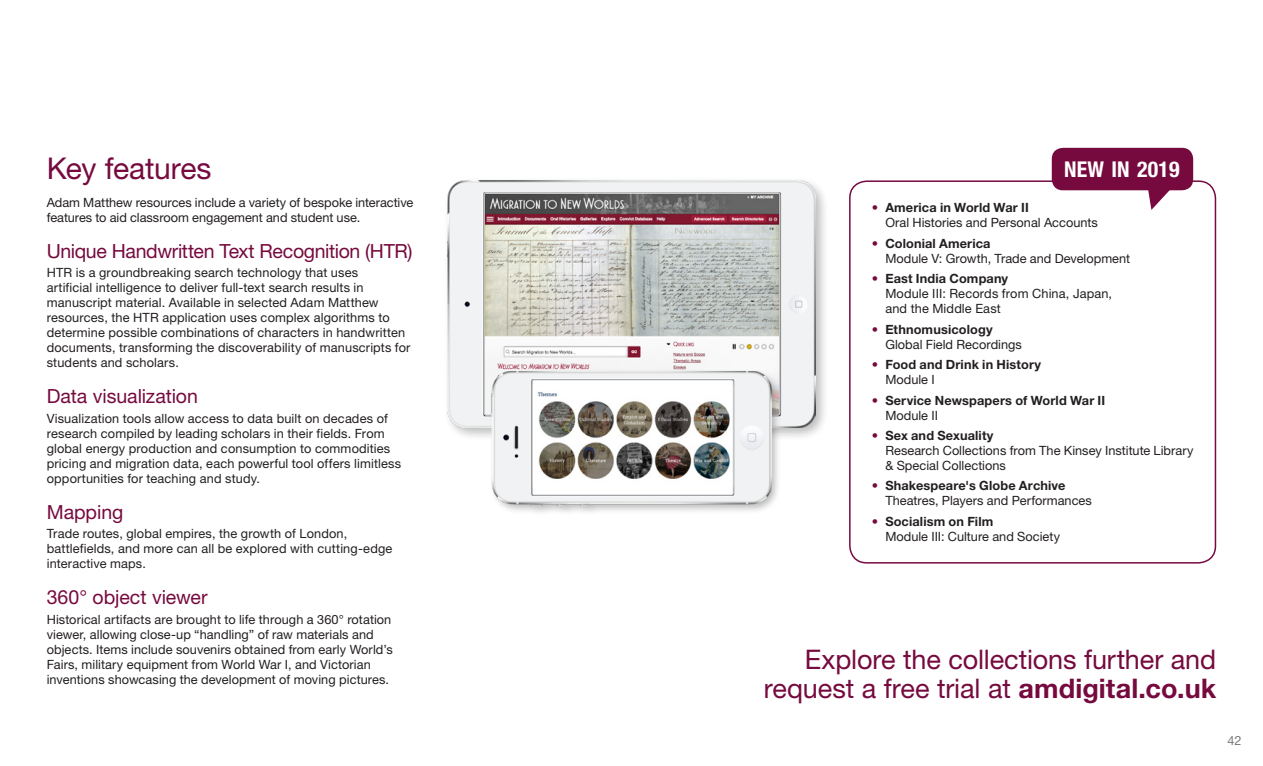
<style>
.page{position:relative;width:1263px;height:766px;background:#fff}
.page>*{position:absolute;margin:0;border:0;box-sizing:border-box;transform-origin:0 0}
.t1{font:30px "Helvetica Neue LT Std";letter-spacing:-.01em;color:#760a3e}
.InsideURL{font:27px/28.5px "Helvetica Neue LT Std";letter-spacing:-.005em;color:#760a3e;text-align:right}
.t2{font:700 condensed 21.75px "Helvetica Neue LT Std";letter-spacing:.01em;color:#fff}
.Subheader{font:19.5px "Helvetica Neue LT Std";letter-spacing:-.01em;color:#760a3e}
.Text{font:12.75px/15px "Helvetica Neue LT Std";letter-spacing:.01em;color:#231f20}
.t3{font:700 12.75px/15px "Helvetica Neue LT Std";letter-spacing:.01em;color:#231f20}
.t4{font:12.75px "Helvetica Neue LT Std";color:#76787b}
.s1{color:#760a3e}
.s2{font-weight:700}
.s3{font-weight:400;color:#760a3e}
.s4{font-weight:400}
</style>
<div class="page">
<div style="left:849px;top:180px;width:367px;height:383px;border:2px solid #760a3e;border-radius:17px"></div>
<div style="left:1052px;top:148px;width:141px;height:42px;background:#760a3e;border-radius:11px"></div>
<svg style="left:1147px;top:190px;width:32px;height:20px"></svg>
<div style="left:444px;top:176px;width:385px;height:265px;background:#231f20;opacity:.3"></div>
<img style="left:448px;top:180px;width:367px;height:247px">
<img style="left:485px;top:192px;width:295px;height:222px">
<div style="left:483px;top:192px;width:297px;height:224px;border:1px solid #bcbdc0;border-radius:2px"></div>
<div style="left:488px;top:368px;width:294px;height:148px;background:#231f20;opacity:.3"></div>
<img style="left:492px;top:372px;width:279px;height:133px">
<div style="left:532px;top:380px;width:201px;height:115px;background:#fff;border-radius:2px"></div>
<img style="left:537px;top:391px;width:193px;height:88px">
<div style="left:532px;top:379px;width:202px;height:116px;border:1px solid #bcbdc0;border-radius:2px"></div>
<p class="t1" style="left:47px;top:150px;width:166px">Key features</p>
<p class="Text" style="left:47px;top:194px;width:368px">Adam Matthew resources include a variety of bespoke interactive features to aid classroom engagement and student use.</p>
<p class="Subheader" style="left:47px;top:239px;width:367px">Unique Handwritten Text Recognition (HTR)</p>
<p class="Text" style="left:47px;top:265px;width:365px">HTR is a groundbreaking search technology that uses<br>artificial intelligence to deliver full-text search results in manuscript material. Available in selected Adam Matthew resources, the HTR application uses complex algorithms to determine possible combinations of characters in handwritten documents, transforming the discoverability of manuscripts for students and scholars.</p>
<p class="Subheader" style="left:47px;top:384px;width:153px">Data visualization</p>
<p class="Text" style="left:47px;top:410px;width:356px">Visualization tools allow access to data built on decades of research compiled by leading scholars in their fields. From global energy production and consumption to commodities pricing and migration data, each powerful tool offers limitless opportunities for teaching and study.</p>
<p class="Subheader" style="left:47px;top:500px;width:78px">Mapping</p>
<p class="Text" style="left:47px;top:526px;width:347px">Trade routes, global empires, the growth of London, battlefields, and more can all be explored with cutting-edge interactive maps.</p>
<p class="Subheader" style="left:47px;top:585px;width:162px">360° object viewer</p>
<p class="Text" style="left:47px;top:611px;width:347px">Historical artifacts are brought to life through a 360° rotation viewer, allowing close-up “handling” of raw materials and objects. Items include souvenirs obtained from early World’s Fairs, military equipment from World War I, and Victorian inventions showcasing the development of moving pictures.</p>
<p class="t2" style="left:1064px;top:156px;width:117px">NEW IN 2019</p>
<p class="Text" style="left:885px;top:200px;width:214px;text-indent:-14px"><span class="s1">•</span> <span class="s2">America in World War II<br></span>Oral Histories and Personal Accounts</p>
<p class="Text" style="left:885px;top:235px;width:246px;text-indent:-14px"><span class="s1">•</span> <span class="s2">Colonial America<br></span>Module V: Growth, Trade and Development</p>
<p class="Text" style="left:885px;top:271px;width:228px;text-indent:-14px"><span class="s1">•</span> <span class="s2">East India Company<br></span>Module III: Records from China, Japan, and the Middle East</p>
<p class="Text" style="left:885px;top:321px;width:138px;text-indent:-14px"><span class="s1">•</span> <span class="s2">Ethnomusicology<br></span>Global Field Recordings</p>
<p class="t3" style="left:885px;top:356px;width:157px;text-indent:-14px"><span class="s3">•</span> Food and Drink in History<br><span class="s4">Module I</span></p>
<p class="t3" style="left:885px;top:392px;width:221px;text-indent:-14px"><span class="s3">•</span> Service Newspapers of World War II<br><span class="s4">Module II</span></p>
<p class="Text" style="left:885px;top:427px;width:310px;text-indent:-14px"><span class="s1">•</span> <span class="s2">Sex and Sexuality<br></span>Research Collections from The Kinsey Institute Library &amp; Special Collections</p>
<p class="Text" style="left:885px;top:478px;width:208px;text-indent:-14px"><span class="s1">•</span> <span class="s2">Shakespeare's Globe Archive<br></span>Theatres, Players and Performances</p>
<p class="Text" style="left:885px;top:513px;width:176px;text-indent:-14px"><span class="s1">•</span> <span class="s2">Socialism on Film<br></span>Module III: Culture and Society</p>
<p class="InsideURL" style="left:764px;top:645px;width:454px">Explore the collections further and request a free trial at <span class="s2">amdigital.co.uk</span></p>
<p class="t4" style="left:1227px;top:732px;width:16px">42</p>
</div>
